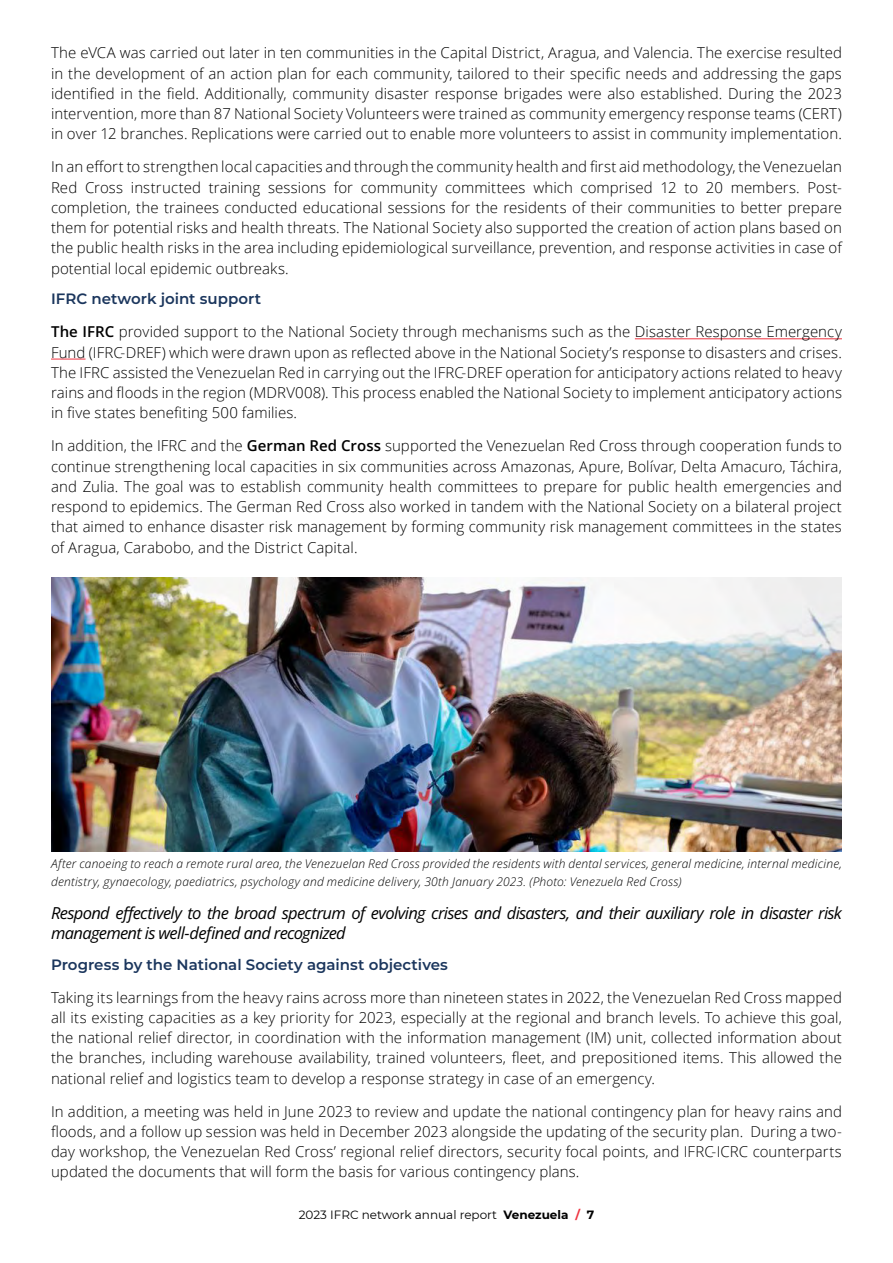
<style>
.page{position:relative;width:893px;height:1263px;background:#fff}
.page>*{position:absolute;margin:0;border:0;box-sizing:border-box;transform-origin:0 0}
.t1{font:italic 16.5px/20.2px "Open Sans";letter-spacing:-.04em;color:#000}
.t2{font:300 15px/20.2px "Open Sans";letter-spacing:.005em;color:#000;text-align:justify}
.t3{font:600 15px "Montserrat";color:#1b365d}
.t4{font:italic 300 12px/18px "Open Sans";letter-spacing:.015em;color:#000}
.t5{font:12px "Montserrat";color:#000}
.s1{font-weight:600}
.s2{font-weight:700}
.s3{font-weight:700;color:#ef3340}
</style>
<div class="page">
<hr style="left:635px;top:338px;width:207px;height:1px;background:#ef3340">
<hr style="left:51px;top:359px;width:35px;height:1px;background:#ef3340">
<img style="left:52px;top:577px;width:790px;height:274px">
<p class="t2" style="left:51px;top:42px;width:792px">The eVCA was carried out later in ten communities in the Capital District, Aragua, and Valencia. The exercise resulted in the development of an action plan for each community, tailored to their specific needs and addressing the gaps identified in the field. Additionally, community disaster response brigades were also established. During the 2023 intervention, more than 87 National Society Volunteers were trained as community emergency response teams (CERT) in over 12 branches. Replications were carried out to enable more volunteers to assist in community implementation.</p>
<p class="t2" style="left:51px;top:156px;width:792px">In an effort to strengthen local capacities and through the community health and first aid methodology, the Venezuelan Red Cross instructed training sessions for community committees which comprised 12 to 20 members. Post&shy;completion, the trainees conducted educational sessions for the residents of their communities to better prepare them for potential risks and health threats. The National Society also supported the creation of action plans based on the public health risks in the area including epidemiological surveillance, prevention, and response activities in case of potential local epidemic outbreaks.</p>
<p class="t3" style="left:51px;top:288px;width:212px">IFRC network joint support</p>
<p class="t2" style="left:51px;top:321px;width:792px"><span class="s1">The IFRC</span> provided support to the National Society through mechanisms such as the Disaster Response Emergency Fund (IFRC-DREF) which were drawn upon as reflected above in the National Society’s response to disasters and crises.<br>The IFRC assisted the Venezuelan Red in carrying out the IFRC-DREF operation for anticipatory actions related to heavy rains and floods in the region (MDRV008). This process enabled the National Society to implement anticipatory actions in five states benefiting 500 families.</p>
<p class="t2" style="left:51px;top:435px;width:792px">In addition, the IFRC and the <span class="s1">German Red Cross</span> supported the Venezuelan Red Cross through cooperation funds to continue strengthening local capacities in six communities across Amazonas, Apure, Bolívar, Delta Amacuro, Táchira, and Zulia. The goal was to establish community health committees to prepare for public health emergencies and respond to epidemics. The German Red Cross also worked in tandem with the National Society on a bilateral project that aimed to enhance disaster risk management by forming community risk management committees in the states of Aragua, Carabobo, and the District Capital.</p>
<p class="t4" style="left:51px;top:854px;width:792px">After canoeing to reach a remote rural area, the Venezuelan Red Cross provided the residents with dental services, general medicine, internal medicine, dentistry, gynaecology, paediatrics, psychology and medicine delivery, 30th January 2023. (Photo: Venezuela Red Cross)</p>
<p class="t1" style="left:51px;top:902px;width:792px">Respond effectively to the broad spectrum of evolving crises and disasters, and their auxiliary role in disaster risk management is well-defined and recognized</p>
<p class="t3" style="left:51px;top:954px;width:398px">Progress by the National Society against objectives</p>
<p class="t2" style="left:51px;top:987px;width:792px">Taking its learnings from the heavy rains across more than nineteen states in 2022, the Venezuelan Red Cross mapped all its existing capacities as a key priority for 2023, especially at the regional and branch levels. To achieve this goal, the national relief director, in coordination with the information management (IM) unit, collected information about the branches, including warehouse availability, trained volunteers, fleet, and prepositioned items. This allowed the national relief and logistics team to develop a response strategy in case of an emergency.</p>
<p class="t2" style="left:51px;top:1101px;width:792px">In addition, a meeting was held in June 2023 to review and update the national contingency plan for heavy rains and floods, and a follow up session was held in December 2023 alongside the updating of the security plan. During a two&shy;day workshop, the Venezuelan Red Cross’ regional relief directors, security focal points, and IFRC-ICRC counterparts updated the documents that will form the basis for various contingency plans.</p>
<p class="t5" style="left:299px;top:1206px;width:297px">2023 IFRC network annual report <span class="s2">Venezuela</span> <span class="s3">/</span> <span class="s2">7</span></p>
</div>
